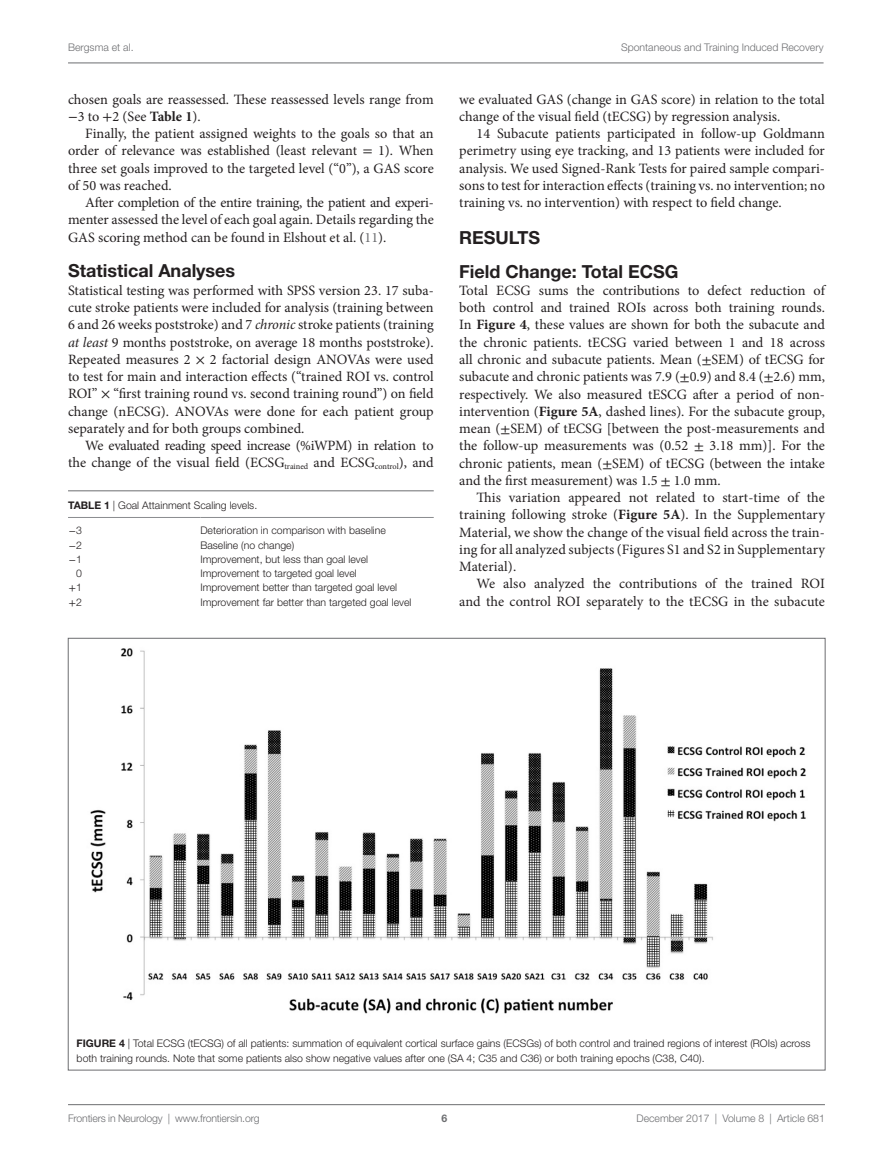
<style>
.page{position:relative;width:893px;height:1170px;background:#fff}
.page>*{position:absolute;margin:0;border:0;box-sizing:border-box;transform-origin:0 0}
.t1{font:700 18px/33.8px "Helvetica Neue LT Std";color:#231f20}
.t2{font:14.25px/17.2px "Minion Pro";color:#231f20;text-align:justify}
.t3{font:14.25px/17.2px "Minion Pro";letter-spacing:-.02em;color:#231f20;text-align:right}
.t4{font:300 10.5px/14.2px "Helvetica Neue LT Std";color:#231f20}
.t5{font:300 10.5px "Helvetica Neue LT Std";color:#6c6d70}
.t6{font:10.5px "STIX General";color:#231f20}
.t7{font:700 10.5px "Helvetica Neue LT Std";color:#6c6d70}
.s1{font-family:"STIX General"}
.s2{font-weight:700}
.s3{color:#6c6d70}
.s4{font-style:italic}
.s5{font-family:"Helvetica Neue LT Std";font-weight:300}
</style>
<div class="page">
<img style="left:90px;top:648px;width:716px;height:366px">
<hr style="left:68px;top:490px;width:366px;height:1px;background:#6c6d70">
<hr style="left:68px;top:517px;width:132px;height:1px;background:#8a8c8f">
<hr style="left:200px;top:517px;width:234px;height:1px;background:#8a8c8f">
<hr style="left:68px;top:63px;width:756px;height:1px;background:#6c6d70">
<hr style="left:68px;top:1104px;width:757px;height:1px;background:#6c6d70">
<p class="t5" style="left:68px;top:41px;width:67px">Bergsma et al.</p>
<p class="t5" style="left:621px;top:41px;width:204px">Spontaneous and Training Induced Recovery</p>
<p class="t2" style="left:68px;top:90px;width:367px">chosen goals are reassessed. These reassessed levels range from <span class="s1">−</span>3 to <span class="s1">+</span>2 (See <span class="s2">Table 1</span>).</p>
<p class="t2" style="left:68px;top:125px;width:367px;text-indent:17px">Finally, the patient assigned weights to the goals so that an order of relevance was established (least relevant <span class="s1">=</span> 1). When three set goals improved to the targeted level (“0”), a GAS score of 50 was reached.</p>
<p class="t2" style="left:68px;top:194px;width:367px;text-indent:17px">After completion of the entire training, the patient and experi&shy;menter assessed the level of each goal again. Details regarding the GAS scoring method can be found in Elshout et al. (<span class="s3">11</span>).</p>
<p class="t1" style="left:68px;top:254px;width:169px">Statistical Analyses</p>
<p class="t2" style="left:68px;top:281px;width:367px">Statistical testing was performed with SPSS version 23. 17 suba&shy;cute stroke patients were included for analysis (training between 6 and 26 weeks poststroke) and 7 <span class="s4">chronic</span> stroke patients (training <span class="s4">at least</span> 9 months poststroke, on average 18 months poststroke).<br>Repeated measures 2 <span class="s1">×</span> 2 factorial design ANOVAs were used to test for main and interaction effects (“trained ROI vs. control ROI” <span class="s1">×</span> “first training round vs. second training round”) on field change (nECSG). ANOVAs were done for each patient group separately and for both groups combined.</p>
<p class="t3" style="left:68px;top:437px;width:367px">We evaluated reading speed increase (%iWPM) in relation to the change of the visual field (ECSG<sub>trained</sub> and ECSG<sub>control</sub>), and</p>
<p class="t4" style="left:68px;top:498px;width:191px"><span class="s2">Table 1</span> | Goal Attainment Scaling levels.</p>
<p class="t6" style="left:69px;top:523px;width:15px">−<span class="s5">3</span></p>
<p class="t4" style="left:200px;top:523px;width:187px">Deterioration in comparison with baseline</p>
<p class="t6" style="left:69px;top:538px;width:15px">−<span class="s5">2</span></p>
<p class="t4" style="left:200px;top:537px;width:95px">Baseline (no change)</p>
<p class="t6" style="left:69px;top:552px;width:15px">−<span class="s5">1</span></p>
<p class="t4" style="left:200px;top:551px;width:169px">Improvement, but less than goal level</p>
<p class="t4" style="left:76px;top:566px;width:7px">0</p>
<p class="t4" style="left:200px;top:566px;width:158px">Improvement to targeted goal level</p>
<p class="t6" style="left:69px;top:580px;width:15px">+<span class="s5">1</span></p>
<p class="t4" style="left:200px;top:580px;width:198px">Improvement better than targeted goal level</p>
<p class="t6" style="left:69px;top:595px;width:15px">+<span class="s5">2</span></p>
<p class="t4" style="left:200px;top:594px;width:213px">Improvement far better than targeted goal level</p>
<p class="t2" style="left:459px;top:90px;width:367px">we evaluated GAS (change in GAS score) in relation to the total change of the visual field (tECSG) by regression analysis.</p>
<p class="t2" style="left:459px;top:125px;width:367px;text-indent:17px">14 Subacute patients participated in follow-up Goldmann perimetry using eye tracking, and 13 patients were included for analysis. We used Signed-Rank Tests for paired sample compari&shy;sons to test for interaction effects (training vs. no intervention; no training vs. no intervention) with respect to field change.</p>
<p class="t1" style="left:459px;top:220px;width:13px">RES</p>
<p class="t1" style="left:459px;top:220px;width:182px;text-indent:36px">ULTS<br>Field Change: Total ECSG</p>
<p class="t2" style="left:459px;top:282px;width:367px">Total ECSG sums the contributions to defect reduction of both control and trained ROIs across both training rounds.<br>In <span class="s2">Figure 4</span>, these values are shown for both the subacute and the chronic patients. tECSG varied between 1 and 18 across all chronic and subacute patients. Mean (<span class="s1">±</span>SEM) of tECSG for subacute and chronic patients was 7.9 (<span class="s1">±</span>0.9) and 8.4 (<span class="s1">±</span>2.6) mm, respectively. We also measured tESCG after a period of non&shy;intervention (<span class="s2">Figure 5A</span>, dashed lines). For the subacute group, mean (<span class="s1">±</span>SEM) of tECSG [between the post-measurements and the follow-up measurements was (0.52 <span class="s1">±</span> 3.18 mm)]. For the chronic patients, mean (<span class="s1">±</span>SEM) of tECSG (between the intake and the first measurement) was 1.5 <span class="s1">±</span> 1.0 mm.</p>
<p class="t2" style="left:459px;top:489px;width:367px;text-indent:17px">This variation appeared not related to start-time of the training following stroke (<span class="s2">Figure 5A</span>). In the Supplementary Material, we show the change of the visual field across the train&shy;ing for all analyzed subjects (Figures S1 and S2 in Supplementary Material).</p>
<p class="t2" style="left:459px;top:575px;width:367px;text-align:right">We also analyzed the contributions of the trained ROI and the control ROI separately to the tECSG in the subacute</p>
<p class="t4" style="left:77px;top:1036px;width:735px"><span class="s2">Figure 4</span> | Total ECSG (tECSG) of all patients: summation of equivalent cortical surface gains (ECSGs) of both control and trained regions of interest (ROIs) across both training rounds. Note that some patients also show negative values after one (SA 4; C35 and C36) or both training epochs (C38, C40).</p>
<p class="t5" style="left:68px;top:1111px;width:193px">Frontiers in Neurology | www.frontiersin.org</p>
<p class="t5" style="left:636px;top:1111px;width:190px">December 2017 | Volume 8 | Article 681</p>
<p class="t7" style="left:441px;top:1111px;width:7px">6</p>
</div>
